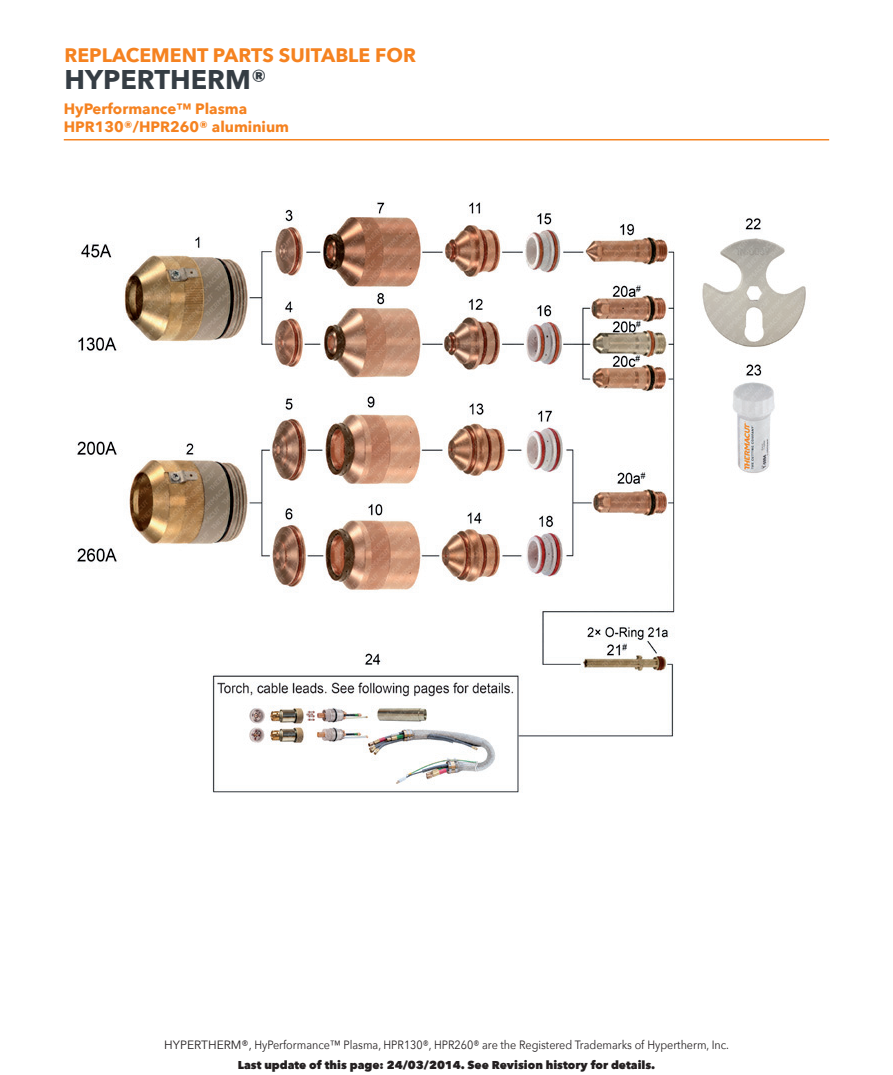
<style>
.page{position:relative;width:893px;height:1075px;background:#fff}
.page>*{position:absolute;margin:0;border:0;box-sizing:border-box;transform-origin:0 0}
.t1{font:700 27px "Avenir Next";color:#353d44}
.t2{font:700 19.5px "Avenir Next";color:#f58220}
.t3{font:700 15px/18.8px "Avenir Next";color:#f58220}
.t4{font:12px "Avenir Next";color:#231f20}
.t5{font:800 11.4px "Avenir Next";color:#231f20}
</style>
<div class="page">
<hr style="left:64px;top:139px;width:765px;height:1px;background:#f58220">
<img style="left:76px;top:201px;width:730px;height:592px">
<h2 class="t2" style="left:64px;top:43px;width:353px">REPLACEMENT PARTS SUITABLE FOR</h2>
<h1 class="t1" style="left:64px;top:63px;width:76px">HYPERTHERM</h1>
<h1 class="t1" style="left:251px;top:63px;width:18px">®</h1>
<p class="t3" style="left:64px;top:99px;width:227px">HyPerformance™ Plasma<br>HPR130®/HPR260® aluminium</p>
<p class="t4" style="left:164px;top:1037px;width:566px">HYPERTHERM®, HyPerformance™ Plasma, HPR130®, HPR260® are the Registered Trademarks of Hypertherm, Inc.</p>
<p class="t5" style="left:238px;top:1057px;width:419px">Last update of this page: 24/03/2014. See Revision history for details.</p>
</div>
